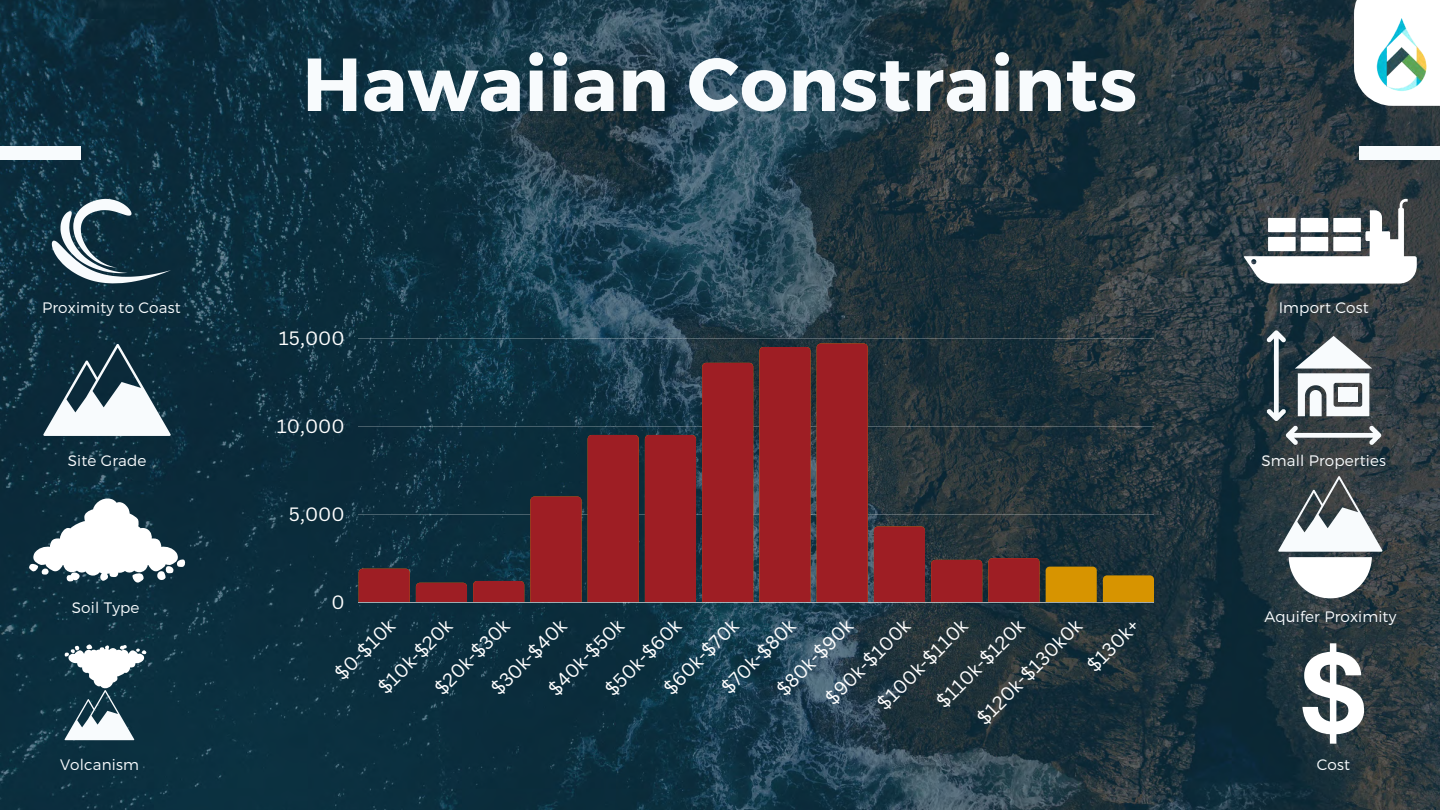
<style>
.page{position:relative;width:1440px;height:810px;background:#fff}
.page>*{position:absolute;margin:0;border:0;box-sizing:border-box;transform-origin:0 0}
.t1{font:700 75px "Montserrat";letter-spacing:.01em;color:#f8fbfd}
.t2{font:18.8px "Canva Sans";color:#fff}
.t3{font:300 15.2px "Montserrat";letter-spacing:.01em;color:#f8fbfd}
</style>
<div class="page">
<img style="left:0;top:0;width:1440px;height:810px">
<div style="left:1359px;top:146px;width:81px;height:14px;background:#f8fbfd"></div>
<div style="left:0;top:146px;width:81px;height:14px;background:#f8fbfd"></div>
<svg style="left:52px;top:199px;width:119px;height:85px"></svg>
<svg style="left:43px;top:344px;width:128px;height:92px"></svg>
<svg style="left:28px;top:495px;width:158px;height:90px"></svg>
<svg style="left:64px;top:643px;width:83px;height:97px"></svg>
<svg style="left:1244px;top:199px;width:173px;height:85px"></svg>
<svg style="left:1267px;top:330px;width:114px;height:115px"></svg>
<svg style="left:1278px;top:476px;width:104px;height:122px"></svg>
<svg style="left:1302px;top:643px;width:62px;height:101px"></svg>
<hr style="left:359px;top:338px;width:795px;height:1px;background:#fff">
<hr style="left:359px;top:426px;width:795px;height:1px;background:#fff">
<hr style="left:359px;top:514px;width:795px;height:1px;background:#fff">
<hr style="left:359px;top:602px;width:795px;height:1px;background:#fff">
<svg style="left:1046px;top:567px;width:51px;height:4px"></svg>
<svg style="left:1103px;top:575px;width:51px;height:5px"></svg>
<svg style="left:359px;top:569px;width:51px;height:4px"></svg>
<svg style="left:416px;top:583px;width:51px;height:4px"></svg>
<svg style="left:473px;top:581px;width:51px;height:4px"></svg>
<svg style="left:530px;top:497px;width:52px;height:4px"></svg>
<div style="left:588px;top:435px;width:51px;height:167px;background:#9e1e24"></div>
<div style="left:645px;top:435px;width:51px;height:167px;background:#9e1e24"></div>
<svg style="left:702px;top:363px;width:51px;height:4px"></svg>
<svg style="left:759px;top:347px;width:52px;height:4px"></svg>
<svg style="left:817px;top:343px;width:51px;height:5px"></svg>
<svg style="left:874px;top:526px;width:51px;height:5px"></svg>
<svg style="left:931px;top:560px;width:51px;height:4px"></svg>
<svg style="left:988px;top:558px;width:52px;height:4px"></svg>
<div style="left:1354px;top:0;width:86px;height:106px;background:#fff"></div>
<img style="left:1377px;top:18px;width:49px;height:73px">
<p class="t1" style="left:303px;top:36px;width:836px">Hawaiian Constraints</p>
<p class="t3" style="left:42px;top:298px;width:140px">Proximity to Coast</p>
<p class="t3" style="left:1279px;top:298px;width:92px">Import Cost</p>
<p class="t2" style="left:279px;top:325px;width:67px">15,000</p>
<p class="t2" style="left:277px;top:413px;width:69px">10,000</p>
<p class="t3" style="left:68px;top:450px;width:80px">Site Grade</p>
<p class="t3" style="left:1261px;top:450px;width:126px">Small Properties</p>
<p class="t2" style="left:289px;top:501px;width:57px">5,000</p>
<p class="t3" style="left:72px;top:598px;width:69px">Soil Type</p>
<p class="t2" style="left:331px;top:589px;width:15px">0</p>
<p class="t2" style="left:329px;top:667px;width:77px;rotate:-45deg">$0-$10k</p>
<p class="t2" style="left:715px;top:681px;width:97px;rotate:-45deg">$70k-$80k</p>
<p class="t2" style="left:658px;top:682px;width:98px;rotate:-45deg">$60k-$70k</p>
<p class="t2" style="left:771px;top:683px;width:100px;rotate:-45deg">$80k-$90k</p>
<p class="t2" style="left:871px;top:697px;width:120px;rotate:-45deg">$100k-$110k</p>
<p class="t2" style="left:429px;top:681px;width:98px;rotate:-45deg">$20k-$30k</p>
<p class="t2" style="left:599px;top:683px;width:100px;rotate:-45deg">$50k-$60k</p>
<p class="t2" style="left:819px;top:691px;width:112px;rotate:-45deg">$90k-$100k</p>
<p class="t2" style="left:485px;top:682px;width:99px;rotate:-45deg">$30k-$40k</p>
<p class="t2" style="left:372px;top:681px;width:97px;rotate:-45deg">$10k-$20k</p>
<p class="t2" style="left:930px;top:695px;width:117px;rotate:-45deg">$110k-$120k</p>
<p class="t2" style="left:542px;top:682px;width:99px;rotate:-45deg">$40k-$50k</p>
<p class="t2" style="left:971px;top:712px;width:141px;rotate:-45deg">$120k-$130k0k</p>
<p class="t2" style="left:1081px;top:659px;width:66px;rotate:-45deg">$130k+</p>
<p class="t3" style="left:1264px;top:607px;width:133px">Aquifer Proximity</p>
<p class="t3" style="left:60px;top:755px;width:80px">Volcanism</p>
<p class="t3" style="left:1317px;top:755px;width:35px">Cost</p>
</div>
